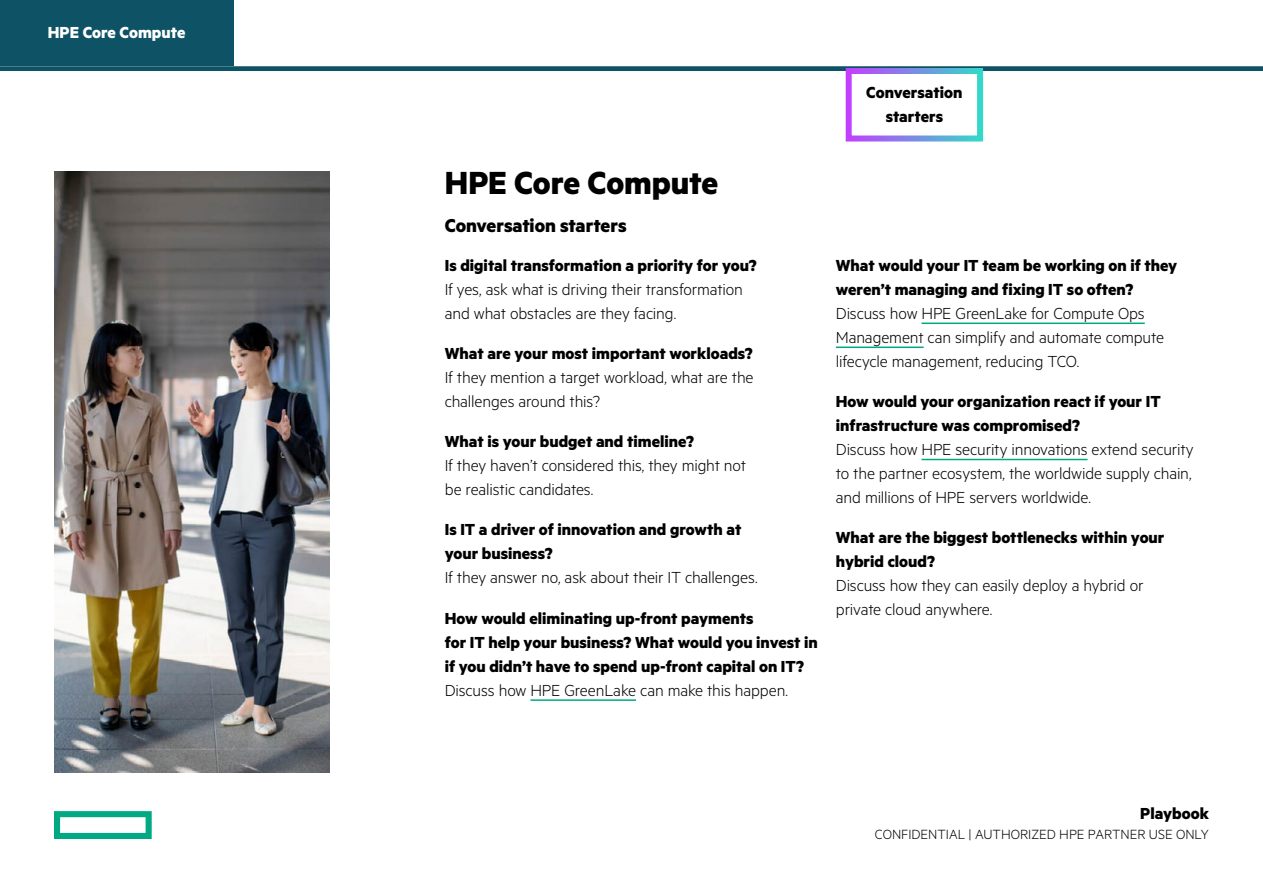
<style>
.page{position:relative;width:1263px;height:893px;background:#fff}
.page>*{position:absolute;margin:0;border:0;box-sizing:border-box;transform-origin:0 0}
.Body_subheadline_MetricHPE_Bold_24_28_pt{font:700 36px "Metric HPE";letter-spacing:-.005em;color:#000}
.Body_subheadline_MetricHPE_Bold_14_15_pt{font:700 21px "Metric HPE";letter-spacing:-.005em;color:#000}
.Body_text_MetricHPE_Light_12_16pt{font:300 18px/24px "Metric HPE";letter-spacing:-.01em;color:#000}
.Body_header_MetricHPE_Bold_12_16pt{font:700 18px/24px "Metric HPE";color:#000}
.t1{font:700 18px "Metric HPE";color:#fff}
.t2{font:300 15px "Metric HPE";color:#000}
</style>
<div class="page">
<div style="left:0;top:0;width:233px;height:66px;background:#0d5265"></div>
<div style="left:0;top:66px;width:1263px;height:5px;background:#0d5265"></div>
<svg style="left:54px;top:811px;width:98px;height:28px"></svg>
<hr style="left:530px;top:699px;width:106px;height:2px;background:#01a982">
<hr style="left:921px;top:323px;width:224px;height:1px;background:#01a982">
<hr style="left:836px;top:347px;width:88px;height:1px;background:#01a982">
<hr style="left:921px;top:459px;width:166px;height:1px;background:#01a982">
<img style="left:54px;top:172px;width:276px;height:600px">
<p class="t1" style="left:48px;top:21px;width:139px">HPE Core Compute</p>
<p class="Body_header_MetricHPE_Bold_12_16pt" style="left:866px;top:80px;width:98px;text-align:center">Conversation starters</p>
<p class="Body_subheadline_MetricHPE_Bold_24_28_pt" style="left:445px;top:161px;width:275px">HPE Core Compute</p>
<p class="Body_subheadline_MetricHPE_Bold_14_15_pt" style="left:445px;top:212px;width:183px">Conversation starters</p>
<p class="Body_header_MetricHPE_Bold_12_16pt" style="left:445px;top:253px;width:314px">Is digital transformation a priority for you?</p>
<p class="Body_text_MetricHPE_Light_12_16pt" style="left:445px;top:276px;width:300px">If yes, ask what is driving their transformation and what obstacles are they facing.</p>
<p class="Body_header_MetricHPE_Bold_12_16pt" style="left:445px;top:341px;width:310px">What are your most important workloads?</p>
<p class="Body_text_MetricHPE_Light_12_16pt" style="left:445px;top:365px;width:310px">If they mention a target workload, what are the challenges around this?</p>
<p class="Body_header_MetricHPE_Bold_12_16pt" style="left:445px;top:429px;width:251px">What is your budget and timeline?</p>
<p class="Body_text_MetricHPE_Light_12_16pt" style="left:445px;top:453px;width:303px">If they haven’t considered this, they might not be realistic candidates.</p>
<p class="Body_header_MetricHPE_Bold_12_16pt" style="left:445px;top:517px;width:298px">Is IT a driver of innovation and growth at your business?</p>
<p class="Body_text_MetricHPE_Light_12_16pt" style="left:445px;top:565px;width:314px">If they answer no, ask about their IT challenges.</p>
<p class="Body_header_MetricHPE_Bold_12_16pt" style="left:445px;top:605px;width:375px">How would eliminating up-front payments<br>for IT help your business? What would you invest in if you didn’t have to spend up-front capital on IT?</p>
<p class="Body_text_MetricHPE_Light_12_16pt" style="left:445px;top:677px;width:345px">Discuss how HPE GreenLake can make this happen.</p>
<p class="Body_header_MetricHPE_Bold_12_16pt" style="left:836px;top:253px;width:343px">What would your IT team be working on if they weren’t managing and fixing IT so often?</p>
<p class="Body_text_MetricHPE_Light_12_16pt" style="left:836px;top:300px;width:330px">Discuss how HPE GreenLake for Compute Ops<br>Management can simplify and automate compute lifecycle management, reducing TCO.</p>
<p class="Body_header_MetricHPE_Bold_12_16pt" style="left:836px;top:389px;width:326px">How would your organization react if your IT infrastructure was compromised?</p>
<p class="Body_text_MetricHPE_Light_12_16pt" style="left:836px;top:437px;width:359px;text-align:justify">Discuss how HPE security innovations extend security to the partner ecosystem, the worldwide supply chain, and millions of HPE servers worldwide.</p>
<p class="Body_header_MetricHPE_Bold_12_16pt" style="left:836px;top:525px;width:330px">What are the biggest bottlenecks within your hybrid cloud?</p>
<p class="Body_text_MetricHPE_Light_12_16pt" style="left:836px;top:573px;width:309px">Discuss how they can easily deploy a hybrid or private cloud anywhere.</p>
<p class="Body_header_MetricHPE_Bold_12_16pt" style="left:1140px;top:801px;width:70px">Playbook</p>
<p class="t2" style="left:875px;top:826px;width:336px">CONFIDENTIAL | AUTHORIZED HPE PARTNER USE ONLY</p>
</div>
